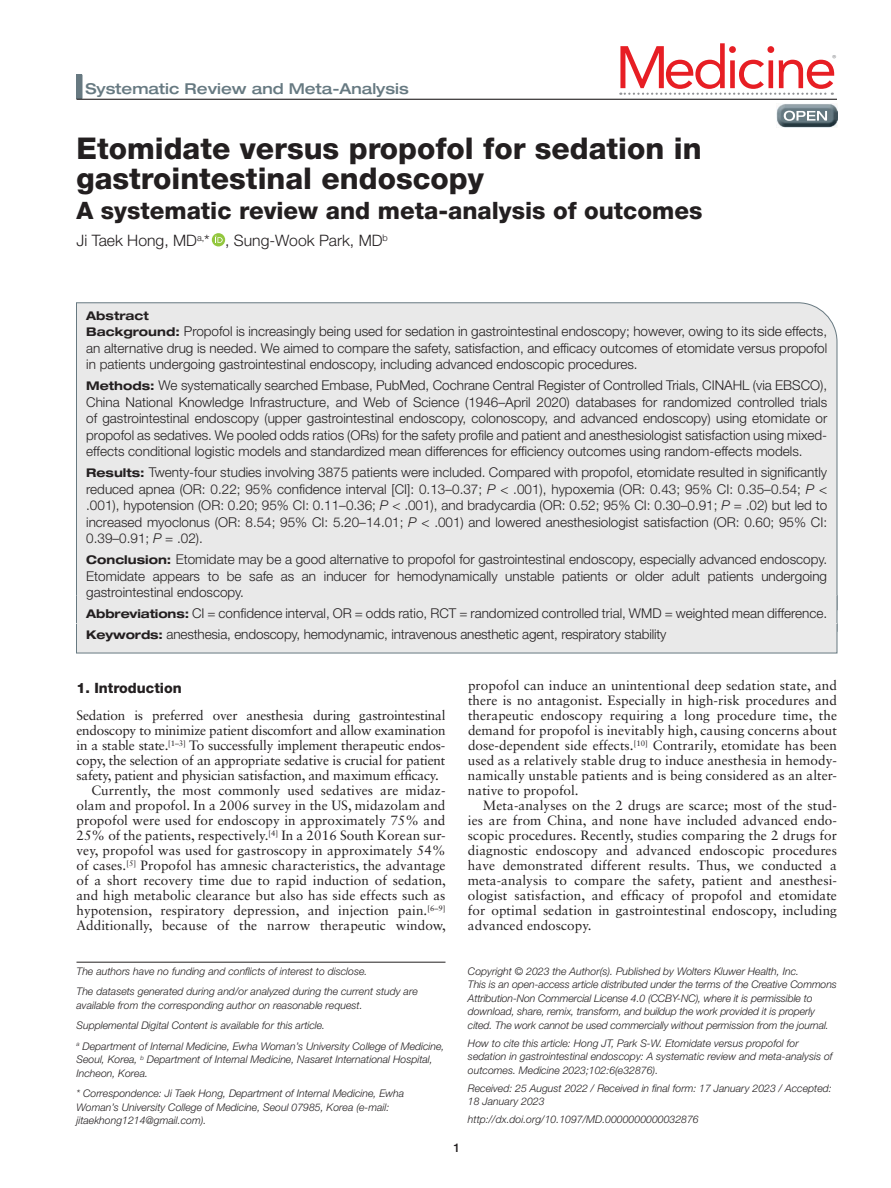
<style>
.page{position:relative;width:891px;height:1188px;background:#fff}
.page>*{position:absolute;margin:0;border:0;box-sizing:border-box;transform-origin:0 0}
.t1{font:59.4px "Avenir";letter-spacing:-.06em;color:#e71e24}
.t2{font:800 30px/30px "Helvetica Neue LT Std";color:#231f20}
.t3{font:800 24px "Helvetica Neue LT Std";color:#231f20}
.t4{font:300 15.75px "Helvetica Neue LT Std";color:#231f20}
.t5{font:500 expanded 15px "Helvetica Neue LT Std";color:#667981}
.t6{font:800 14.25px "Helvetica Neue LT Std";color:#231f20}
.t7{font:300 13.5px/16.5px "Helvetica Neue LT Std";color:#231f20;text-align:justify}
.t8{font:13.5px/15px "Sabon LT Std";letter-spacing:.005em;color:#231f20;text-align:justify}
.t9{font:13.5px "Sabon LT Std";letter-spacing:-.015em;color:#231f20}
.t10{font:700 expanded 12px "Helvetica Neue LT Std";color:#231f20}
.t11{font:500 12px "Helvetica Neue LT Std";color:#231f20}
.t12{font:italic 300 10.5px/13.5px "Helvetica Neue LT Std";color:#231f20}
.t13{font:500 10.35px "Akzidenz Grotesk BE";color:#909295}
.s1{font-weight:700;font-stretch:expanded;font-size:12px}
.s2{font-style:italic}
</style>
<div class="page">
<div style="left:76px;top:74px;width:6px;height:25px;background:#677981"></div>
<hr style="left:76px;top:99px;width:761px;height:1px;background:#231f20">
<img style="left:776px;top:104px;width:61px;height:24px">
<svg style="left:784px;top:111px;width:43px;height:10px"></svg>
<svg style="left:620px;top:93px;width:213px;height:2px"></svg>
<div style="left:76px;top:302px;width:762px;height:309px;background:#e9e9e9"></div>
<div style="left:76px;top:595px;width:761px;height:38px;background:#e9e9e9"></div>
<div style="left:76px;top:624px;width:761px;height:29px;background:#e9e9e9"></div>
<div style="left:212px;top:233px;width:13px;height:13px;background:#93c73e;border-radius:50%"></div>
<svg style="left:215px;top:236px;width:8px;height:7px"></svg>
<hr style="left:76px;top:962px;width:370px;height:1px;background:#231f20">
<p class="t5" style="left:86px;top:80px;width:325px">Systematic Review and Meta-Analysis</p>
<h1 class="t1" style="left:615px;top:33px;width:223px">Medicine</h1>
<p class="t13" style="left:832px;top:52px;width:6px">®</p>
<h2 class="t2" style="left:76px;top:134px;width:627px">Etomidate versus propofol for sedation in gastrointestinal endoscopy</h2>
<h3 class="t3" style="left:76px;top:197px;width:627px">A systematic review and meta-analysis of outcomes</h3>
<p class="t4" style="left:76px;top:231px;width:313px">Ji Taek Hong, MD<sup>a,</sup>* , Sung-Wook Park, MD<sup>b</sup></p>
<p class="t10" style="left:86px;top:308px;width:64px">Abstract</p>
<p class="t7" style="left:86px;top:323px;width:743px"><span class="s1">Background:</span> Propofol is increasingly being used for sedation in gastrointestinal endoscopy; however, owing to its side effects, an alternative drug is needed. We aimed to compare the safety, satisfaction, and efficacy outcomes of etomidate versus propofol in patients undergoing gastrointestinal endoscopy, including advanced endoscopic procedures.</p>
<p class="t7" style="left:86px;top:377px;width:743px"><span class="s1">Methods:</span> We systematically searched Embase, PubMed, Cochrane Central Register of Controlled Trials, CINAHL (via EBSCO), China National Knowledge Infrastructure, and Web of Science (1946–April 2020) databases for randomized controlled trials of gastrointestinal endoscopy (upper gastrointestinal endoscopy, colonoscopy, and advanced endoscopy) using etomidate or propofol as sedatives. We pooled odds ratios (ORs) for the safety profile and patient and anesthesiologist satisfaction using mixed&shy;effects conditional logistic models and standardized mean differences for efficiency outcomes using random-effects models.</p>
<p class="t7" style="left:86px;top:464px;width:743px"><span class="s1">Results:</span> Twenty-four studies involving 3875 patients were included. Compared with propofol, etomidate resulted in significantly reduced apnea (OR: 0.22; 95% confidence interval [CI]: 0.13–0.37; <span class="s2">P</span> &lt; .001), hypoxemia (OR: 0.43; 95% CI: 0.35–0.54; <span class="s2">P</span> &lt; .001), hypotension (OR: 0.20; 95% CI: 0.11–0.36; <span class="s2">P</span> &lt; .001), and bradycardia (OR: 0.52; 95% CI: 0.30–0.91; <span class="s2">P</span> = .02) but led to increased myoclonus (OR: 8.54; 95% CI: 5.20–14.01; <span class="s2">P</span> &lt; .001) and lowered anesthesiologist satisfaction (OR: 0.60; 95% CI:<br>0.39–0.91; <span class="s2">P</span> = .02).</p>
<p class="t7" style="left:86px;top:551px;width:743px"><span class="s1">Conclusion:</span> Etomidate may be a good alternative to propofol for gastrointestinal endoscopy, especially advanced endoscopy.<br>Etomidate appears to be safe as an inducer for hemodynamically unstable patients or older adult patients undergoing gastrointestinal endoscopy.</p>
<p class="t7" style="left:86px;top:603px;width:743px;line-height:21px"><span class="s1">Abbreviations:</span> CI = confidence interval, OR = odds ratio, RCT = randomized controlled trial, WMD = weighted mean difference.<br><span class="s1">Keywords:</span> anesthesia, endoscopy, hemodynamic, intravenous anesthetic agent, respiratory stability</p>
<p class="t6" style="left:76px;top:680px;width:107px">1. Introduction</p>
<p class="t9" style="left:76px;top:708px;width:371px">Sedation is preferred over anesthesia during gastrointestinal</p>
<p class="t9" style="left:76px;top:723px;width:371px">endoscopy to minimize patient discomfort and allow examination</p>
<p class="t9" style="left:76px;top:738px;width:370px">in a stable state.<sup>[1–3]</sup> To successfully implement therapeutic endos-</p>
<p class="t9" style="left:76px;top:753px;width:370px">copy, the selection of an appropriate sedative is crucial for patient</p>
<p class="t9" style="left:76px;top:768px;width:364px">safety, patient and physician satisfaction, and maximum efficacy.</p>
<p class="t8" style="left:91px;top:783px;width:356px">Currently, the most commonly used sedatives are midaz-</p>
<p class="t8" style="left:76px;top:798px;width:370px">olam and propofol. In a 2006 survey in the US, midazolam and</p>
<p class="t8" style="left:76px;top:813px;width:370px">propofol were used for endoscopy in approximately 75% and</p>
<p class="t8" style="left:76px;top:828px;width:371px">25% of the patients, respectively.<sup>[4]</sup> In a 2016 South Korean sur-</p>
<p class="t8" style="left:77px;top:843px;width:371px">vey, propofol was used for gastroscopy in approximately 54%</p>
<p class="t8" style="left:77px;top:858px;width:371px">of cases.<sup>[5]</sup> Propofol has amnesic characteristics, the advantage</p>
<p class="t8" style="left:76px;top:873px;width:371px">of a short recovery time due to rapid induction of sedation,</p>
<p class="t8" style="left:76px;top:888px;width:370px">and high metabolic clearance but also has side effects such as</p>
<p class="t8" style="left:76px;top:903px;width:371px">hypotension, respiratory depression, and injection pain.<sup>[6–9]</sup></p>
<p class="t8" style="left:77px;top:918px;width:371px">Additionally, because of the narrow therapeutic window,</p>
<p class="t8" style="left:468px;top:678px;width:371px">propofol can induce an unintentional deep sedation state, and there is no antagonist. Especially in high-risk procedures and therapeutic endoscopy requiring a long procedure time, the demand for propofol is inevitably high, causing concerns about dose-dependent side effects.<sup>[10]</sup> Contrarily, etomidate has been used as a relatively stable drug to induce anesthesia in hemody&shy;namically unstable patients and is being considered as an alter&shy;native to propofol.</p>
<p class="t8" style="left:468px;top:798px;width:371px;text-indent:15px">Meta-analyses on the 2 drugs are scarce; most of the stud&shy;ies are from China, and none have included advanced endo&shy;scopic procedures. Recently, studies comparing the 2 drugs for diagnostic endoscopy and advanced endoscopic procedures have demonstrated different results. Thus, we conducted a meta-analysis to compare the safety, patient and anesthesi&shy;ologist satisfaction, and efficacy of propofol and etomidate for optimal sedation in gastrointestinal endoscopy, including advanced endoscopy.</p>
<p class="t12" style="left:76px;top:960px;width:343px;line-height:20.5px">The authors have no funding and conflicts of interest to disclose.<br>The datasets generated during and/or analyzed during the current study are</p>
<p class="t12" style="left:76px;top:994px;width:370px;line-height:20.5px">available from the corresponding author on reasonable request.<br>Supplemental Digital Content is available for this article.<br><sup>a</sup> Department of Internal Medicine, Ewha Woman’s University College of Medicine,</p>
<p class="t12" style="left:76px;top:1053px;width:358px">Seoul, Korea, <sup>b</sup> Department of Internal Medicine, Nasaret International Hospital,<br>Incheon, Korea.</p>
<p class="t12" style="left:76px;top:1087px;width:329px">* Correspondence: Ji Taek Hong, Department of Internal Medicine, Ewha<br>Woman’s University College of Medicine, Seoul 07985, Korea (e-mail: jitaekhong1214@gmail.com).</p>
<p class="t11" style="left:453px;top:1140px;width:8px">1</p>
<p class="t12" style="left:468px;top:964px;width:370px">Copyright © 2023 the Author(s). Published by Wolters Kluwer Health, Inc.<br>This is an open-access article distributed under the terms of the Creative Commons Attribution-Non Commercial License 4.0 (CCBY-NC), where it is permissible to download, share, remix, transform, and buildup the work provided it is properly cited. The work cannot be used commercially without permission from the journal.</p>
<p class="t12" style="left:468px;top:1036px;width:366px">How to cite this article: Hong JT, Park S-W. Etomidate versus propofol for sedation in gastrointestinal endoscopy: A systematic review and meta-analysis of outcomes. Medicine 2023;102:6(e32876).</p>
<p class="t12" style="left:468px;top:1081px;width:365px">Received: 25 August 2022 / Received in final form: 17 January 2023 / Accepted:<br>18 January 2023</p>
<p class="t12" style="left:468px;top:1112px;width:232px">http://dx.doi.org/10.1097/MD.0000000000032876</p>
</div>
